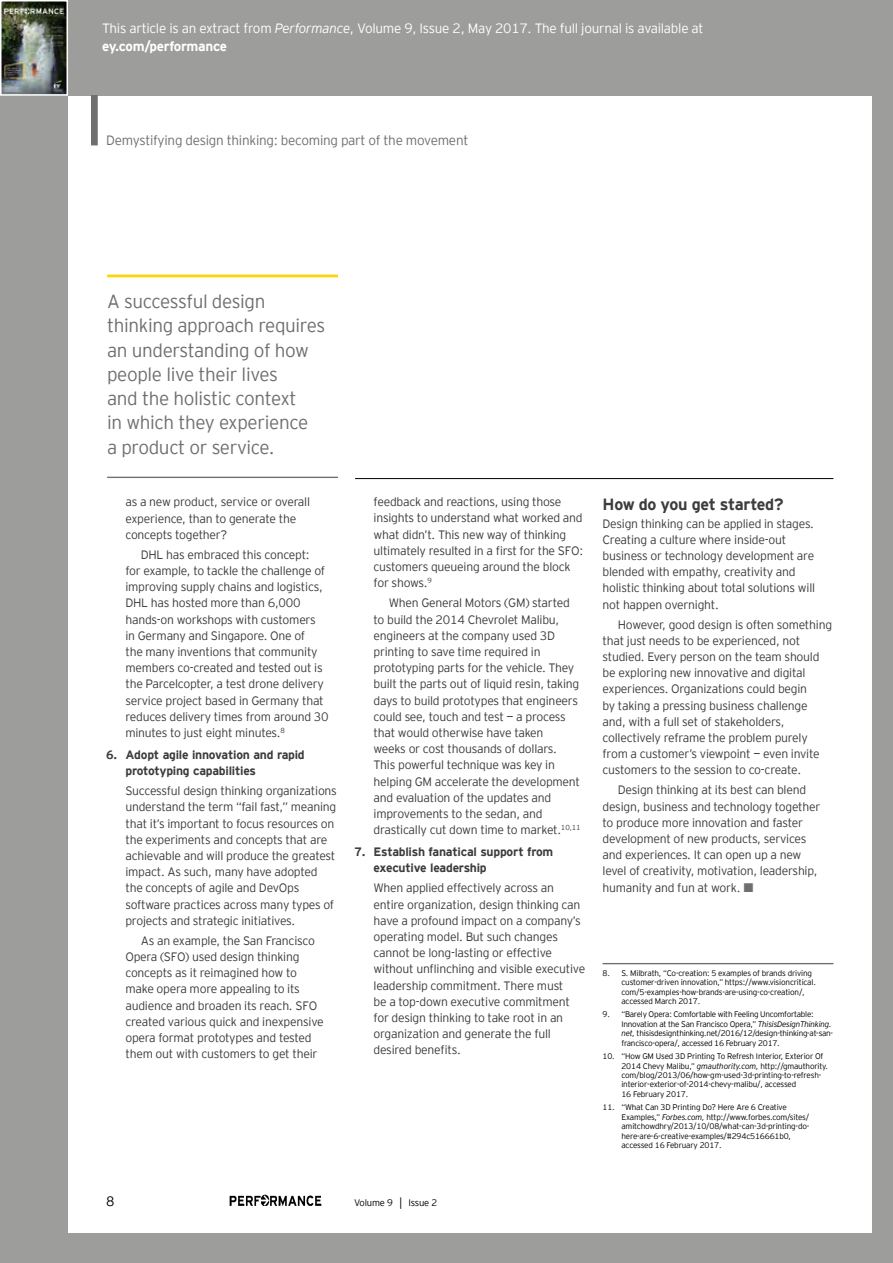
<style>
.page{position:relative;width:893px;height:1263px;background:#9d9d9c}
.page>*{position:absolute;margin:0;border:0;box-sizing:border-box;transform-origin:0 0}
.t1{font:300 18.9px/24.3px "EY Interstate";letter-spacing:-.02em;color:#706f6f}
.t2{font:700 16.2px "EY Interstate";letter-spacing:-.02em;color:#3c3c3b}
.t3{font:300 13.5px/18px "EY Interstate";letter-spacing:-.02em;color:#fff}
.t4{font:300 13.5px "EY Interstate";letter-spacing:-.02em;color:#706f6f}
.t5{font:300 13.5px "EY Interstate";color:#000}
.t6{font:300 12.15px/16.2px "EY Interstate";letter-spacing:-.02em;color:#3c3c3b}
.t7{font:700 12.15px/16.2px "EY Interstate";letter-spacing:-.02em;color:#3c3c3b}
.t8{font:300 9.45px "EY Interstate";letter-spacing:-.02em;color:#000}
.t9{font:300 8.1px/9.4px "EY Interstate";letter-spacing:-.02em;color:#000}
.s1{font-style:italic}
.s2{font-weight:700}
.s3{font-family:"Times New Roman";font-weight:400}
</style>
<div class="page">
<img style="left:0;top:0;width:68px;height:96px">
<div style="left:68px;top:96px;width:804px;height:1136px;background:#fff"></div>
<img style="left:229px;top:1195px;width:93px;height:10px">
<div style="left:91px;top:96px;width:7px;height:49px;background:#706f6f"></div>
<hr style="left:355px;top:478px;width:478px;height:1px;background:#000">
<hr style="left:107px;top:275px;width:231px;height:2px;background:#ffd500">
<hr style="left:107px;top:477px;width:231px;height:1px;background:#706f6f">
<hr style="left:603px;top:963px;width:230px;height:1px;background:#706f6f">
<p class="t3" style="left:102px;top:19px;width:603px">This article is an extract from <span class="s1">Performance</span>, Volume 9, Issue 2, May 2017. The full journal is available at <span class="s2">ey.com/performance</span></p>
<p class="t4" style="left:106px;top:131px;width:364px">Demystifying design thinking: becoming part of the movement</p>
<h1 class="t1" style="left:107px;top:288px;width:220px">A successful design thinking approach requires an understanding of how people live their lives<br>and the holistic context<br>in which they experience<br>a product or service.</h1>
<p class="t6" style="left:125px;top:493px;width:186px">as a new product, service or overall experience, than to generate the concepts together?</p>
<p class="t6" style="left:125px;top:546px;width:205px;text-indent:15px">DHL has embraced this concept:<br>for example, to tackle the challenge of improving supply chains and logistics, DHL has hosted more than 6,000 hands-on workshops with customers<br>in Germany and Singapore. One of<br>the many inventions that community members co-created and tested out is the Parcelcopter, a test drone delivery service project based in Germany that reduces delivery times from around 30 minutes to just eight minutes.<sup>8</sup></p>
<p class="t7" style="left:125px;top:746px;width:181px;text-indent:-19px">6. Adopt agile innovation and rapid prototyping capabilities</p>
<p class="t6" style="left:125px;top:782px;width:213px">Successful design thinking organizations understand the term “fail fast,” meaning that it’s important to focus resources on the experiments and concepts that are achievable and will produce the greatest impact. As such, many have adopted the concepts of agile and DevOps software practices across many types of projects and strategic initiatives.</p>
<p class="t6" style="left:125px;top:932px;width:200px;text-indent:15px">As an example, the San Francisco Opera (SFO) used design thinking concepts as it reimagined how to make opera more appealing to its audience and broaden its reach. SFO created various quick and inexpensive opera format prototypes and tested them out with customers to get their</p>
<p class="t6" style="left:374px;top:493px;width:211px">feedback and reactions, using those insights to understand what worked and what didn’t. This new way of thinking ultimately resulted in a first for the SFO: customers queueing around the block for shows.<sup>9</sup></p>
<p class="t6" style="left:374px;top:594px;width:209px;text-indent:15px">When General Motors (GM) started to build the 2014 Chevrolet Malibu, engineers at the company used 3D printing to save time required in prototyping parts for the vehicle. They built the parts out of liquid resin, taking days to build prototypes that engineers could see, touch and test — a process that would otherwise have taken<br>weeks or cost thousands of dollars.<br>This powerful technique was key in helping GM accelerate the development and evaluation of the updates and improvements to the sedan, and drastically cut down time to market.<sup>10,11</sup></p>
<p class="t7" style="left:374px;top:843px;width:181px;text-indent:-19px">7. Establish fanatical support from executive leadership</p>
<p class="t6" style="left:374px;top:879px;width:213px">When applied effectively across an entire organization, design thinking can have a profound impact on a company’s operating model. But such changes cannot be long-lasting or effective without unflinching and visible executive leadership commitment. There must<br>be a top-down executive commitment for design thinking to take root in an organization and generate the full desired benefits.</p>
<h2 class="t2" style="left:603px;top:492px;width:182px">How do you get started?</h2>
<p class="t6" style="left:603px;top:514px;width:214px">Design thinking can be applied in stages.<br>Creating a culture where inside-out business or technology development are blended with empathy, creativity and holistic thinking about total solutions will not happen overnight.</p>
<p class="t6" style="left:603px;top:615px;width:231px;text-indent:15px">However, good design is often something that just needs to be experienced, not studied. Every person on the team should be exploring new innovative and digital experiences. Organizations could begin<br>by taking a pressing business challenge and, with a full set of stakeholders, collectively reframe the problem purely from a customer’s viewpoint — even invite customers to the session to co-create.</p>
<p class="t6" style="left:603px;top:781px;width:219px;text-indent:15px">Design thinking at its best can blend design, business and technology together to produce more innovation and faster development of new products, services and experiences. It can open up a new level of creativity, motivation, leadership, humanity and fun at work.</p>
<p class="t9" style="left:621px;top:968px;width:196px;text-indent:-19px">8. S. Milbrath, “Co-creation: 5 examples of brands driving customer-driven innovation,” https://www.visioncritical. com/5-examples-how-brands-are-using-co-creation/, accessed March 2017.</p>
<p class="t9" style="left:621px;top:1009px;width:213px;text-indent:-19px">9. “Barely Opera: Comfortable with Feeling Uncomfortable:<br>Innovation at the San Francisco Opera,” <span class="s1">ThisisDesignThinking. net,</span> thisisdesignthinking.net/2016/12/design-thinking-at-san&shy;francisco-opera/, accessed 16 February 2017.</p>
<p class="t9" style="left:621px;top:1051px;width:208px;text-indent:-19px">10. “How GM Used 3D Printing To Refresh Interior, Exterior Of 2014 Chevy Malibu,” <span class="s1">gmauthority.com,</span> http://gmauthority. com/blog/2013/06/how-gm-used-3d-printing-to-refresh&shy;interior-exterior-of-2014-chevy-malibu/, accessed<br>16 February 2017.</p>
<p class="t9" style="left:621px;top:1102px;width:189px;text-indent:-19px">11. “What Can 3D Printing Do? Here Are 6 Creative Examples,” <span class="s1">Forbes.com,</span> http://www.forbes.com/sites/ amitchowdhry/2013/10/08/what-can-3d-printing-do&shy;here-are-6-creative-examples/#294c516661b0, accessed 16 February 2017.</p>
<p class="t5" style="left:106px;top:1191px;width:10px">8</p>
<p class="t8" style="left:354px;top:1195px;width:85px">Volume 9 <span class="s3">│</span> Issue 2</p>
</div>
